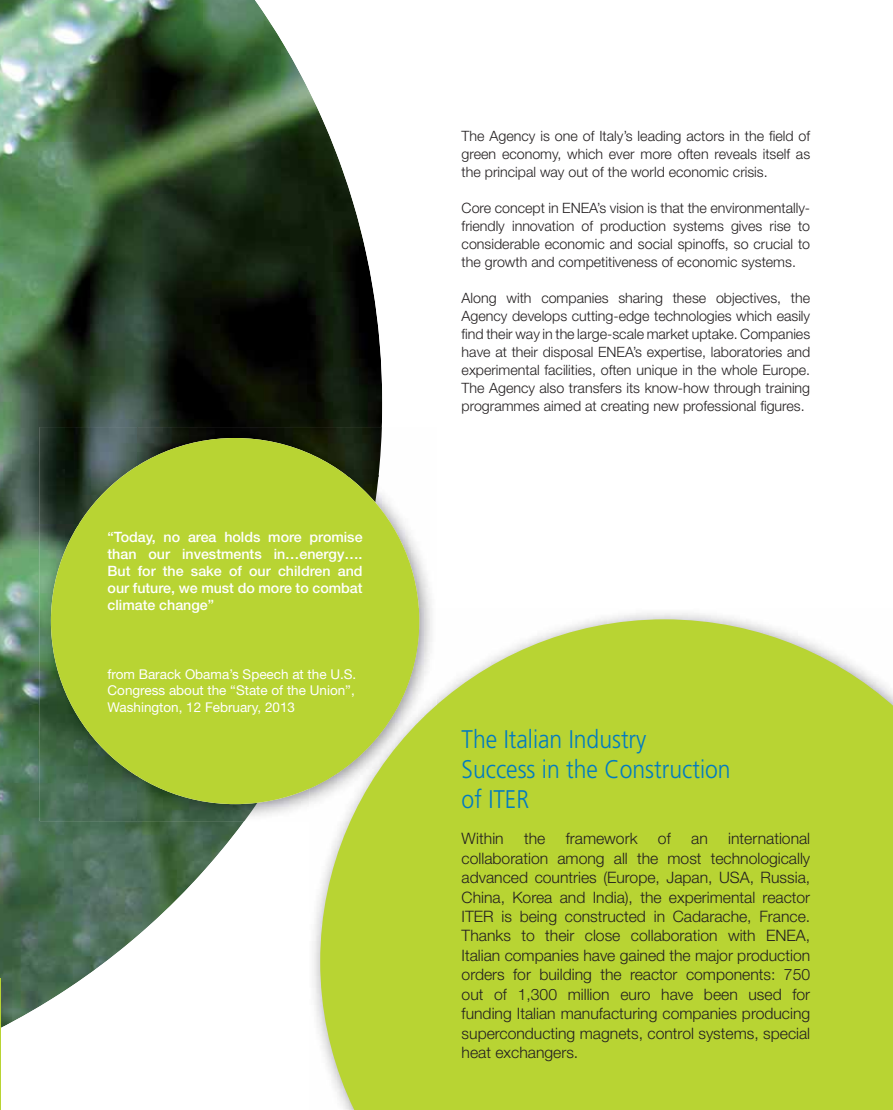
<style>
.page{position:relative;width:893px;height:1110px;background:#fff}
.page>*{position:absolute;margin:0;border:0;box-sizing:border-box;transform-origin:0 0}
.t1{font:300 25.5px/30px "Frutiger";color:#007ac2;scale:.9 1}
.t2{font:300 15.75px/19.5px "Helvetica Neue";color:#231f20;text-align:justify}
.t3{font:300 14.25px/18px "Helvetica Neue";color:#231f20;text-align:justify}
.t4{font:500 14.25px/17.2px "Helvetica Neue";color:#fff;text-align:justify}
.t5{font:13.5px/16.5px "Helvetica Neue";color:#fff;text-align:justify}
</style>
<div class="page">
<img style="left:0;top:0;width:382px;height:1030px">
<img style="left:258px;top:476px;width:173px;height:345px">
<img style="left:40px;top:427px;width:97px;height:98px">
<img style="left:137px;top:427px;width:245px;height:49px">
<img style="left:348px;top:476px;width:31px;height:27px">
<img style="left:40px;top:525px;width:48px;height:296px">
<img style="left:88px;top:732px;width:49px;height:89px">
<img style="left:137px;top:776px;width:121px;height:45px">
<div style="left:51px;top:438px;width:368px;height:366px;background:#b8d433;border-radius:50%"></div>
<img style="left:309px;top:821px;width:11px;height:211px">
<svg style="left:320px;top:619px;width:573px;height:491px;background:#bcd641"></svg>
<p class="t4" style="left:108px;top:529px;width:257px">“Today, no area holds more promise than our investments in…energy….<br>But for the sake of our children and our future, we must do more to combat climate change”</p>
<p class="t5" style="left:108px;top:667px;width:250px">from Barack Obama’s Speech at the U.S.<br>Congress about the “State of the Union”, Washington, 12 February, 2013</p>
<p class="t3" style="left:462px;top:128px;width:350px">The Agency is one of Italy’s leading actors in the field of green economy, which ever more often reveals itself as the principal way out of the world economic crisis.</p>
<p class="t3" style="left:462px;top:200px;width:350px">Core concept in ENEA’s vision is that the environmentally&shy;friendly innovation of production systems gives rise to considerable economic and social spinoffs, so crucial to the growth and competitiveness of economic systems.</p>
<p class="t3" style="left:462px;top:290px;width:350px">Along with companies sharing these objectives, the Agency develops cutting-edge technologies which easily find their way in the large-scale market uptake. Companies have at their disposal ENEA’s expertise, laboratories and experimental facilities, often unique in the whole Europe.<br>The Agency also transfers its know-how through training programmes aimed at creating new professional figures.</p>
<h1 class="t1" style="left:462px;top:726px;width:300px">The Italian Industry<br>Success in the Construction of ITER</h1>
<p class="t2" style="left:462px;top:830px;width:44px">Within</p>
<p class="t2" style="left:524px;top:830px;width:23px">the</p>
<p class="t2" style="left:566px;top:830px;width:73px">framework</p>
<p class="t2" style="left:658px;top:830px;width:14px">of</p>
<p class="t2" style="left:691px;top:830px;width:18px">an</p>
<p class="t2" style="left:462px;top:830px;width:350px;text-indent:267px">international collaboration among all the most technologically advanced countries (Europe, Japan, USA, Russia, China, Korea and India), the experimental reactor ITER is being constructed in Cadarache, France.<br>Thanks to their close collaboration with ENEA, Italian companies have gained the major production orders for building the reactor components: 750 out of 1,300 million euro have been used for funding Italian manufacturing companies producing superconducting magnets, control systems, special heat exchangers.</p>
</div>
